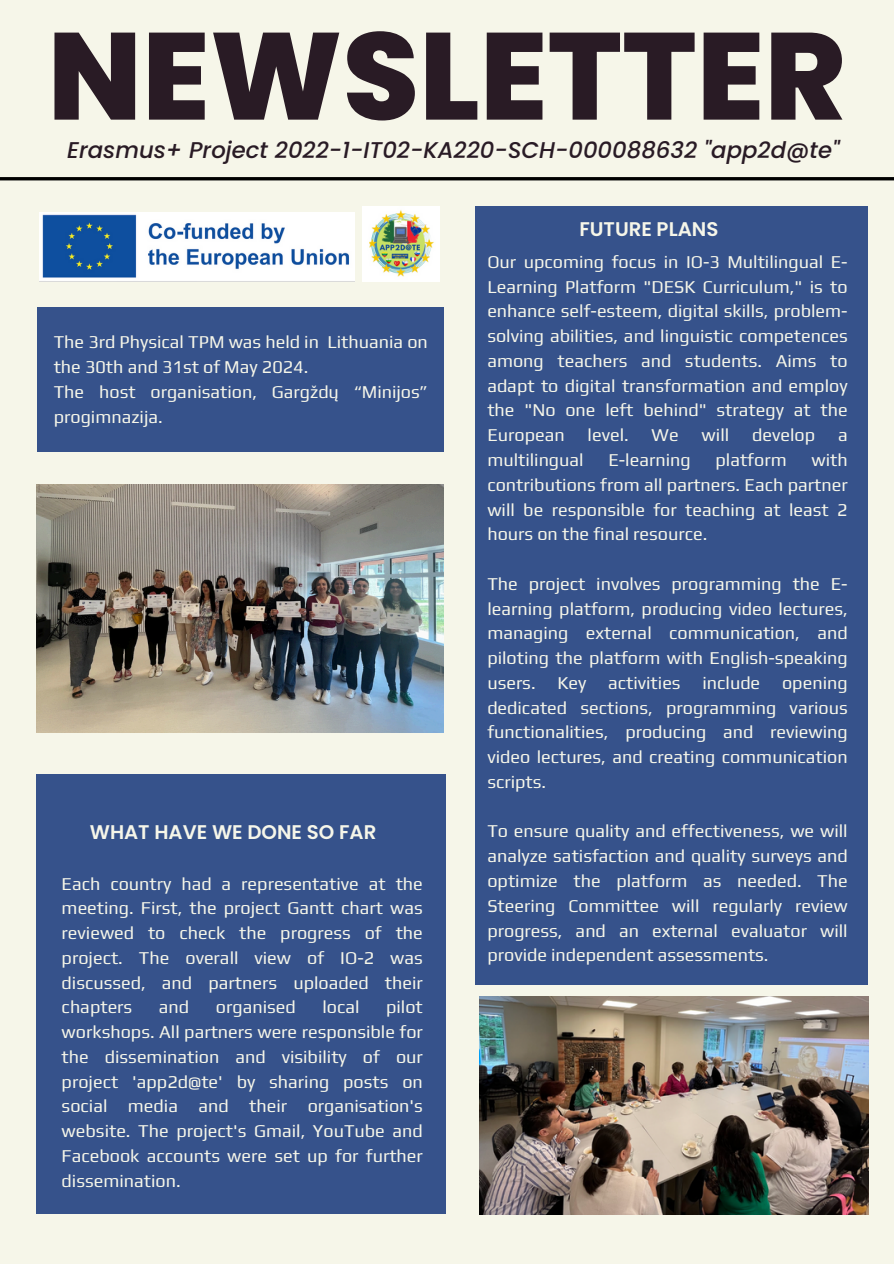
<style>
.page{position:relative;width:894px;height:1264px;background:#fff}
.page>*{position:absolute;margin:0;border:0;box-sizing:border-box;transform-origin:0 0}
.t1{font:800 123.45px "Poppins";color:#291b25}
.t2{font:italic 500 22.8px "Poppins";color:#291b25}
.t3{font:600 19.8px "Poppins";color:#f6f6e9}
.t4{font:18px/24.8px "Play";color:#f6f6e9;text-align:justify}
</style>
<div class="page">
<div style="left:0;top:0;width:893px;height:1263px;background:#f6f6e9"></div>
<div style="left:38px;top:308px;width:406px;height:144px;background:#36528b"></div>
<div style="left:475px;top:206px;width:392px;height:778px;background:#36528b"></div>
<hr style="left:0;top:177px;width:893px;height:3px;background:#000">
<img style="left:362px;top:206px;width:78px;height:76px">
<img style="left:479px;top:996px;width:388px;height:218px">
<div style="left:36px;top:774px;width:409px;height:439px;background:#36528b"></div>
<img style="left:36px;top:485px;width:407px;height:247px">
<img style="left:39px;top:213px;width:315px;height:68px">
<p class="t1" style="left:48px;top:-10px;width:799px">NEWSLETTER</p>
<h3 class="t2" style="left:67px;top:134px;width:773px">Erasmus+ Project 2022-1-IT02-KA220-SCH-000088632 "app2d@te"</h3>
<p class="t4" style="left:54px;top:329px;width:375px">The 3rd Physical TPM was held in Lithuania on the 30th and 31st of May 2024.</p>
<p class="t4" style="left:54px;top:379px;width:375px">The host organisation, Gargždų “Minijos” progimnazija.</p>
<p class="t3" style="left:90px;top:818px;width:288px">WHAT HAVE WE DONE SO FAR</p>
<p class="t4" style="left:62px;top:870px;width:362px">Each country had a representative at the meeting. First, the project Gantt chart was reviewed to check the progress of the project. The overall view of IO-2 was discussed, and partners uploaded their chapters</p>
<p class="t4" style="left:62px;top:994px;width:362px;text-indent:324px">pilot workshops. All partners were responsible for the dissemination and visibility of our project 'app2d@te' by sharing posts on social media and their organisation's website. The project's Gmail, YouTube and Facebook accounts were set up for further dissemination.</p>
<p class="t4" style="left:159px;top:994px;width:32px">and</p>
<p class="t4" style="left:216px;top:994px;width:81px">organised</p>
<p class="t4" style="left:322px;top:994px;width:39px">local</p>
<p class="t3" style="left:579px;top:215px;width:140px">FUTURE PLANS</p>
<h3 class="t4" style="left:487px;top:249px;width:362px">Our upcoming focus in IO-3 Multilingual E-Learning Platform "DESK Curriculum," is to enhance self-esteem, digital skills, problem&shy;solving abilities, and linguistic competences among teachers and students. Aims to adapt to digital transformation and employ the "No one left behind" strategy at the European</h3>
<h3 class="t4" style="left:587px;top:422px;width:43px">level.</h3>
<h3 class="t4" style="left:651px;top:422px;width:29px">We</h3>
<h3 class="t4" style="left:701px;top:422px;width:29px">will</h3>
<h3 class="t4" style="left:751px;top:422px;width:64px">develop</h3>
<h3 class="t4" style="left:837px;top:422px;width:11px">a</h3>
<h3 class="t4" style="left:487px;top:447px;width:98px">multilingual</h3>
<h3 class="t4" style="left:608px;top:447px;width:84px">E-learning</h3>
<h3 class="t4" style="left:715px;top:447px;width:73px">platform</h3>
<h3 class="t4" style="left:487px;top:447px;width:362px;text-indent:324px">with contributions from all partners. Each partner will be responsible for teaching at least 2 hours on the final resource.</h3>
<p class="t4" style="left:487px;top:571px;width:362px">The project involves programming the E&shy;learning platform, producing video lectures, managing external communication, and piloting the platform with English-speaking users. Key activities include opening dedicated sections, programming various functionalities, producing and reviewing video lectures, and creating communication scripts.</p>
<p class="t4" style="left:487px;top:818px;width:362px">To ensure quality and effectiveness, we will analyze satisfaction and quality surveys and optimize the platform as needed. The Steering Committee will regularly review progress, and an external evaluator will provide independent assessments.</p>
</div>
